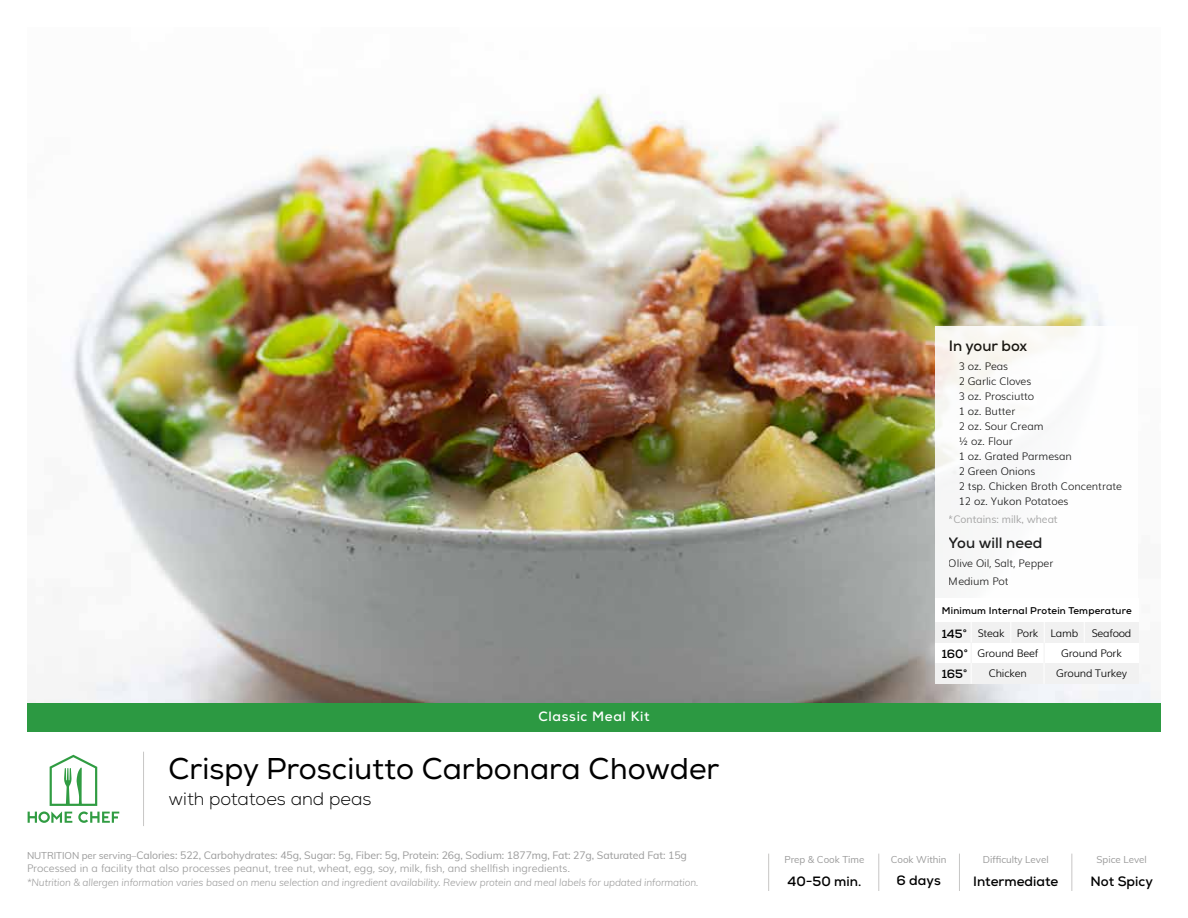
<style>
.page{position:relative;width:1188px;height:918px;background:#fff}
.page>*{position:absolute;margin:0;border:0;box-sizing:border-box;transform-origin:0 0}
.t1{font:30px "Nexa";color:#000}
.t2{font:300 18px "Nexa";color:#000}
.t3{font:700 15px "Nexa";color:#000}
.t4{font:700 13.5px "Nexa";color:#000}
.t5{font:700 13.5px "Nexa";letter-spacing:.05em;color:#fff}
.t6{font:700 12px/20px "Nexa";color:#000;text-align:justify}
.t7{font:300 10.5px/15px "Muli";letter-spacing:-.005em;color:#000}
.t8{font:300 10.5px/13.5px "Muli";letter-spacing:-.005em;color:#9a9a9a}
.t9{font:10.5px "Muli";color:#9a9a9a}
.t10{font:italic 300 10.2px "Muli";letter-spacing:-.005em;color:#9a9a9a}
.t11{font:9.75px "Muli";color:#9a9a9a}
.t12{font:700 9.75px "Nexa";letter-spacing:.02em;color:#000}
.s1{font-weight:400;font-size:9.75px}
.s2{font-weight:400}
</style>
<div class="page">
<img style="left:27px;top:94px;width:1134px;height:609px">
<hr style="left:143px;top:752px;width:1px;height:74px;background:#c7c6c5">
<hr style="left:878px;top:854px;width:1px;height:37px;background:#c7c6c5">
<hr style="left:768px;top:854px;width:1px;height:37px;background:#c7c6c5">
<hr style="left:959px;top:854px;width:1px;height:37px;background:#c7c6c5">
<hr style="left:1071px;top:854px;width:1px;height:37px;background:#c7c6c5">
<svg style="left:28px;top:755px;width:91px;height:68px"></svg>
<div style="left:935px;top:327px;width:203px;height:272px;background:#fff"></div>
<div style="left:935px;top:599px;width:203px;height:85px;background:#fff"></div>
<div style="left:935px;top:663px;width:203px;height:21px;background:#f1f1f1"></div>
<div style="left:935px;top:622px;width:203px;height:21px;background:#f1f1f1"></div>
<div style="left:27px;top:703px;width:1134px;height:28px;background:#2c9942"></div>
<p class="t5" style="left:538px;top:708px;width:113px">Classic Meal Kit</p>
<h1 class="t1" style="left:168px;top:751px;width:553px">Crispy Prosciutto Carbonara Chowder</h1>
<h2 class="t2" style="left:168px;top:788px;width:204px">with potatoes and peas</h2>
<p class="t8" style="left:27px;top:847px;width:661px"><span class="s1">NUTRITION per serving–</span><span class="s2">Calories: 522, Carbohydrates: 45g, Sugar: 5g, Fiber: 5g, Protein: 26g, Sodium: 1877mg, Fat: 27g, Saturated Fat: 15g<br></span>Processed in a facility that also processes peanut, tree nut, wheat, egg, soy, milk, fish, and shellfish ingredients.</p>
<p class="t10" style="left:27px;top:875px;width:673px">*Nutrition &amp; allergen information varies based on menu selection and ingredient availability. Review protein and meal labels for updated information.</p>
<h3 class="t3" style="left:949px;top:337px;width:80px">In your box</h3>
<p class="t7" style="left:959px;top:358px;width:165px">3 oz. Peas<br>2 Garlic Cloves<br>3 oz. Prosciutto<br>1 oz. Butter<br>2 oz. Sour Cream<br>½ oz. Flour<br>1 oz. Grated Parmesan<br>2 Green Onions<br>2 tsp. Chicken Broth Concentrate<br>12 oz. Yukon Potatoes</p>
<p class="t9" style="left:949px;top:511px;width:110px">*Contains: milk, wheat</p>
<h3 class="t3" style="left:949px;top:533px;width:95px">You will need</h3>
<p class="t7" style="left:949px;top:553px;width:106px;line-height:18.8px">Olive Oil, Salt, Pepper<br>Medium Pot</p>
<p class="t12" style="left:942px;top:605px;width:191px">Minimum Internal Protein Temperature</p>
<p class="t7" style="left:978px;top:625px;width:28px">Steak</p>
<p class="t7" style="left:1051px;top:625px;width:29px">Lamb</p>
<p class="t7" style="left:1092px;top:625px;width:41px">Seafood</p>
<p class="t7" style="left:1056px;top:665px;width:72px">Ground Turkey</p>
<p class="t6" style="left:942px;top:623px;width:28px">145° 160° 165°</p>
<p class="t7" style="left:1017px;top:625px;width:23px">Pork</p>
<p class="t7" style="left:989px;top:665px;width:40px">Chicken</p>
<p class="t7" style="left:978px;top:645px;width:62px">Ground Beef</p>
<p class="t7" style="left:1061px;top:645px;width:62px">Ground Pork</p>
<p class="t11" style="left:784px;top:853px;width:82px">Prep &amp; Cook Time</p>
<p class="t11" style="left:891px;top:853px;width:57px">Cook Within</p>
<p class="t11" style="left:983px;top:853px;width:67px">Difficulty Level</p>
<p class="t11" style="left:1097px;top:853px;width:52px">Spice Level</p>
<p class="t4" style="left:787px;top:872px;width:75px">40-50 min.</p>
<p class="t4" style="left:897px;top:872px;width:46px">6 days</p>
<p class="t4" style="left:973px;top:872px;width:87px">Intermediate</p>
<p class="t4" style="left:1091px;top:872px;width:64px">Not Spicy</p>
</div>
